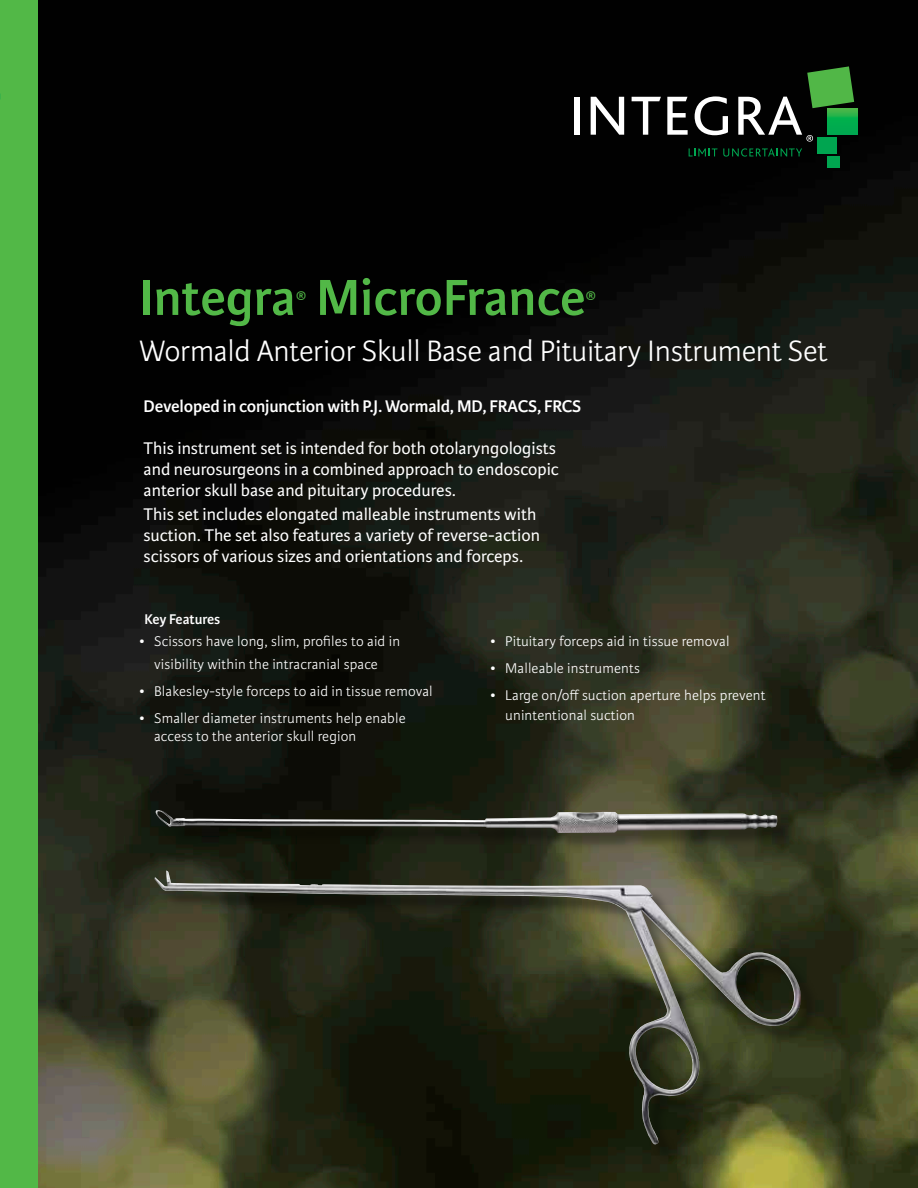
<style>
.page{position:relative;width:918px;height:1188px;background:#fff}
.page>*{position:absolute;margin:0;border:0;box-sizing:border-box;transform-origin:0 0}
.t1{font:600 54px "Karmina Sans";color:#52b847}
.t2{font:300 31.5px "Karmina Sans";letter-spacing:-.01em;color:#fff}
.t3{font:600 24px "Karmina Sans";color:#52b847}
.t4{font:18px/21px "Karmina Sans";color:#fff}
.t5{font:600 18px "Karmina Sans";letter-spacing:-.01em;color:#fff}
.t6{font:300 15px/22.5px "Karmina Sans";letter-spacing:.01em;color:#fff}
.t7{font:600 15px "Karmina Sans";letter-spacing:-.01em;color:#fff}
</style>
<div class="page">
<img style="left:38px;top:0;width:880px;height:1188px">
<div style="left:574px;top:97px;width:6px;height:38px;background:#fff"></div>
<svg style="left:591px;top:97px;width:33px;height:38px"></svg>
<svg style="left:632px;top:97px;width:29px;height:38px"></svg>
<svg style="left:667px;top:97px;width:21px;height:38px"></svg>
<svg style="left:695px;top:96px;width:33px;height:39px"></svg>
<svg style="left:689px;top:148px;width:113px;height:9px"></svg>
<div style="left:828px;top:157px;width:12px;height:11px;background:#00a550"></div>
<div style="left:818px;top:137px;width:19px;height:17px;background:#00a550"></div>
<svg style="left:854px;top:108px;width:3px;height:27px"></svg>
<svg style="left:738px;top:66px;width:116px;height:76px;background:#2b4b2f"></svg>
<div style="left:0;top:0;width:38px;height:1188px;background:#52b847"></div>
<div style="left:158px;top:813px;width:638px;height:39px;background:#000;opacity:.35"></div>
<img style="left:156px;top:810px;width:621px;height:23px">
<div style="left:157px;top:874px;width:662px;height:289px;background:#000;opacity:.35"></div>
<img style="left:154px;top:871px;width:647px;height:275px">
<h1 class="t1" style="left:139px;top:267px;width:448px">Integra MicroFrance</h1>
<h3 class="t3" style="left:296px;top:286px;width:12px">®</h3>
<h3 class="t3" style="left:586px;top:286px;width:12px">®</h3>
<h2 class="t2" style="left:139px;top:333px;width:690px">Wormald Anterior Skull Base and Pituitary Instrument Set</h2>
<p class="t5" style="left:144px;top:396px;width:439px">Developed in conjunction with P.J. Wormald, MD, FRACS, FRCS</p>
<p class="t4" style="left:144px;top:438px;width:417px">This instrument set is intended for both otolaryngologists and neurosurgeons in a combined approach to endoscopic anterior skull base and pituitary procedures.</p>
<p class="t4" style="left:144px;top:504px;width:398px">This set includes elongated malleable instruments with suction. The set also features a variety of reverse-action scissors of various sizes and orientations and forceps.</p>
<p class="t7" style="left:144px;top:610px;width:78px">Key Features</p>
<p class="t6" style="left:139px;top:630px;width:262px;text-align:center">• Scissors have long, slim, profiles to aid in visibility within the intracranial space</p>
<p class="t6" style="left:139px;top:680px;width:295px">• Blakesley-style forceps to aid in tissue removal</p>
<p class="t6" style="left:154px;top:709px;width:253px;line-height:18px;text-indent:-15px">• Smaller diameter instruments help enable access to the anterior skull region</p>
<p class="t6" style="left:491px;top:630px;width:240px">• Pituitary forceps aid in tissue removal</p>
<p class="t6" style="left:491px;top:657px;width:151px">• Malleable instruments</p>
<p class="t6" style="left:505px;top:686px;width:262px;line-height:19.5px;text-indent:-15px">• Large on/off suction aperture helps prevent unintentional suction</p>
</div>
